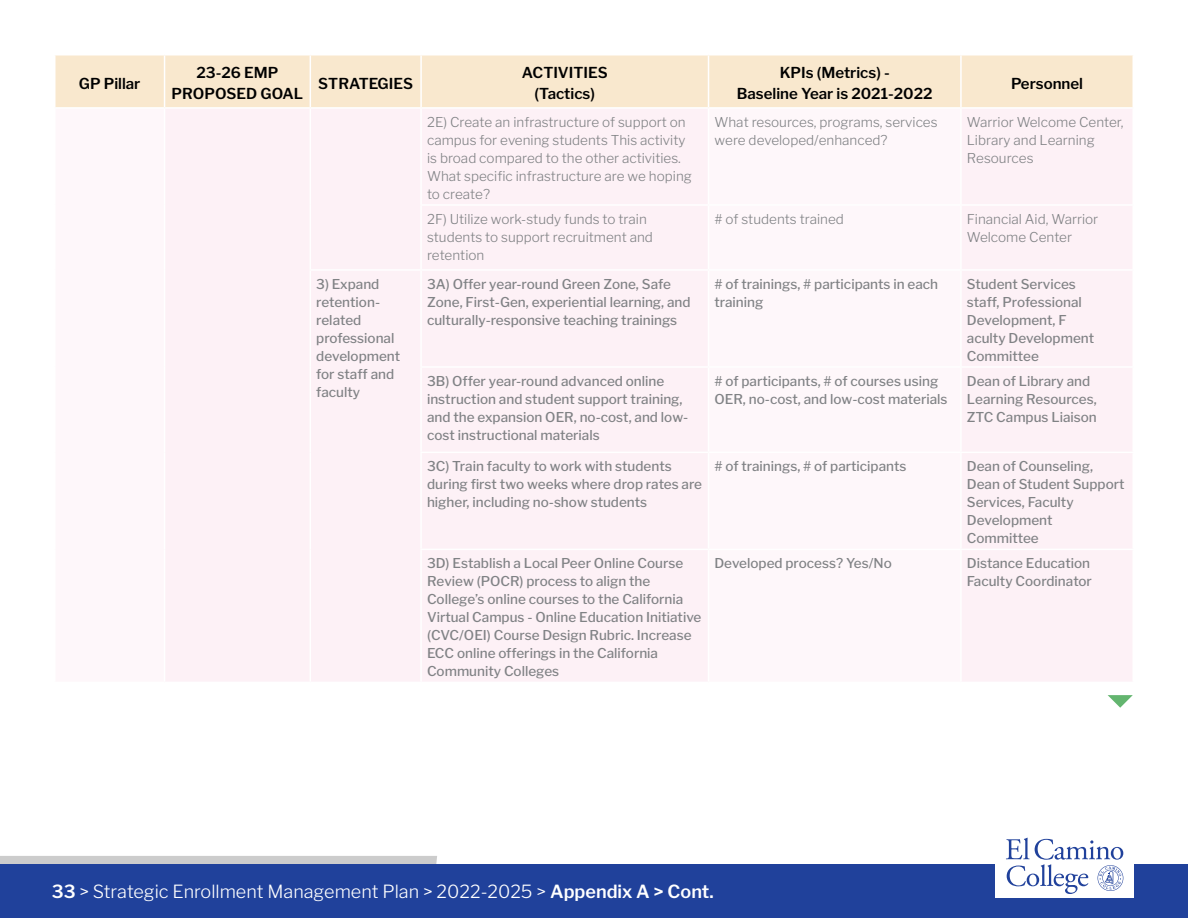
<style>
.page{position:relative;width:1188px;height:918px;background:#fff}
.page>*{position:absolute;margin:0;border:0;box-sizing:border-box;transform-origin:0 0}
.t1{font:300 18px "Libre Franklin";color:#fff}
.t2{font:600 15px/21px "Libre Franklin";color:#000;text-align:center}
.t3{font:500 13.5px/18px "Libre Franklin";color:#808285}
.t4{font:300 13.5px/18px "Libre Franklin";color:#808285}
.s1{font-weight:600}
</style>
<div class="page">
<div style="left:0;top:856px;width:437px;height:8px;background:#ccc"></div>
<div style="left:0;top:864px;width:1188px;height:54px;background:#20419b"></div>
<div style="left:995px;top:831px;width:139px;height:67px;background:#fff"></div>
<svg style="left:1006px;top:838px;width:117px;height:56px"></svg>
<div style="left:56px;top:56px;width:1076px;height:51px;background:#f9e8ce"></div>
<div style="left:165px;top:109px;width:967px;height:572px;background:#fdf1f6"></div>
<hr style="left:164px;top:55px;width:1px;height:52px;background:#fff">
<hr style="left:310px;top:55px;width:1px;height:52px;background:#fff">
<hr style="left:420px;top:55px;width:2px;height:52px;background:#fff">
<hr style="left:708px;top:55px;width:1px;height:52px;background:#fff">
<hr style="left:960px;top:55px;width:2px;height:52px;background:#fff">
<hr style="left:310px;top:109px;width:1px;height:96px;background:#fff">
<hr style="left:420px;top:109px;width:2px;height:95px;background:#fff">
<hr style="left:708px;top:109px;width:1px;height:95px;background:#fff">
<hr style="left:960px;top:109px;width:2px;height:95px;background:#fff">
<hr style="left:310px;top:205px;width:1px;height:64px;background:#fff">
<hr style="left:420px;top:204px;width:289px;height:2px;background:#fff">
<hr style="left:420px;top:206px;width:2px;height:63px;background:#fff">
<hr style="left:709px;top:204px;width:252px;height:2px;background:#fff">
<hr style="left:708px;top:206px;width:1px;height:63px;background:#fff">
<hr style="left:961px;top:204px;width:173px;height:2px;background:#fff">
<hr style="left:960px;top:206px;width:2px;height:63px;background:#fff">
<hr style="left:310px;top:269px;width:111px;height:2px;background:#fff">
<hr style="left:310px;top:271px;width:1px;height:96px;background:#fff">
<hr style="left:421px;top:269px;width:288px;height:2px;background:#fff">
<hr style="left:420px;top:271px;width:2px;height:95px;background:#fff">
<hr style="left:709px;top:269px;width:252px;height:2px;background:#fff">
<hr style="left:708px;top:271px;width:1px;height:95px;background:#fff">
<hr style="left:961px;top:269px;width:173px;height:2px;background:#fff">
<hr style="left:960px;top:271px;width:2px;height:95px;background:#fff">
<hr style="left:310px;top:367px;width:1px;height:85px;background:#fff">
<hr style="left:420px;top:366px;width:289px;height:2px;background:#fff">
<hr style="left:420px;top:368px;width:2px;height:84px;background:#fff">
<hr style="left:709px;top:366px;width:252px;height:2px;background:#fff">
<hr style="left:708px;top:368px;width:1px;height:84px;background:#fff">
<hr style="left:961px;top:366px;width:173px;height:2px;background:#fff">
<hr style="left:960px;top:368px;width:2px;height:84px;background:#fff">
<hr style="left:310px;top:452px;width:1px;height:97px;background:#fff">
<hr style="left:420px;top:452px;width:289px;height:1px;background:#fff">
<hr style="left:420px;top:453px;width:2px;height:96px;background:#fff">
<hr style="left:709px;top:452px;width:252px;height:1px;background:#fff">
<hr style="left:708px;top:453px;width:1px;height:96px;background:#fff">
<hr style="left:961px;top:452px;width:173px;height:1px;background:#fff">
<hr style="left:960px;top:453px;width:2px;height:96px;background:#fff">
<hr style="left:310px;top:549px;width:1px;height:133px;background:#fff">
<hr style="left:420px;top:549px;width:289px;height:1px;background:#fff">
<hr style="left:420px;top:550px;width:2px;height:132px;background:#fff">
<hr style="left:709px;top:549px;width:252px;height:1px;background:#fff">
<hr style="left:708px;top:550px;width:1px;height:132px;background:#fff">
<hr style="left:961px;top:549px;width:173px;height:1px;background:#fff">
<hr style="left:960px;top:550px;width:2px;height:132px;background:#fff">
<svg style="left:1108px;top:695px;width:25px;height:13px"></svg>
<p class="t2" style="left:79px;top:73px;width:63px">GP Pillar</p>
<p class="t2" style="left:172px;top:62px;width:133px">23-26 EMP<br>PROPOSED GOAL</p>
<p class="t2" style="left:318px;top:73px;width:96px">STRATEGIES</p>
<p class="t2" style="left:522px;top:62px;width:87px">ACTIVITIES (Tactics)</p>
<p class="t2" style="left:737px;top:62px;width:197px">KPIs (Metrics) -<br>Baseline Year is 2021-2022</p>
<p class="t2" style="left:1011px;top:73px;width:74px">Personnel</p>
<p class="t4" style="left:427px;top:113px;width:266px">2E) Create an infrastructure of support on campus for evening students This activity is broad compared to the other activities.<br>What specific infrastructure are we hoping to create?</p>
<p class="t4" style="left:715px;top:113px;width:225px">What resources, programs, services were developed/enhanced?</p>
<p class="t4" style="left:967px;top:113px;width:158px">Warrior Welcome Center,<br>Library and Learning<br>Resources</p>
<p class="t4" style="left:427px;top:210px;width:227px">2F) Utilize work-study funds to train students to support recruitment and retention</p>
<p class="t4" style="left:715px;top:210px;width:131px"># of students trained</p>
<p class="t4" style="left:967px;top:210px;width:133px">Financial Aid, Warrior<br>Welcome Center</p>
<p class="t3" style="left:316px;top:275px;width:85px">3) Expand retention&shy;related professional development for staff and faculty</p>
<p class="t3" style="left:427px;top:275px;width:265px">3A) Offer year-round Green Zone, Safe<br>Zone, First-Gen, experiential learning, and culturally-responsive teaching trainings</p>
<p class="t3" style="left:715px;top:275px;width:225px"># of trainings, # participants in each training</p>
<p class="t3" style="left:967px;top:275px;width:129px">Student Services staff, Professional<br>Development, F aculty Development<br>Committee</p>
<p class="t3" style="left:427px;top:372px;width:263px">3B) Offer year-round advanced online instruction and student support training, and the expansion OER, no-cost, and low&shy;cost instructional materials</p>
<p class="t3" style="left:714px;top:372px;width:235px"># of participants, # of courses using<br>OER, no-cost, and low-cost materials</p>
<p class="t3" style="left:967px;top:372px;width:131px">Dean of Library and<br>Learning Resources,<br>ZTC Campus Liaison</p>
<p class="t3" style="left:427px;top:457px;width:277px">3C) Train faculty to work with students during first two weeks where drop rates are higher, including no-show students</p>
<p class="t3" style="left:714px;top:457px;width:194px"># of trainings, # of participants</p>
<p class="t3" style="left:967px;top:457px;width:159px">Dean of Counseling,<br>Dean of Student Support<br>Services, Faculty<br>Development<br>Committee</p>
<p class="t3" style="left:427px;top:554px;width:276px">3D) Establish a Local Peer Online Course Review (POCR) process to align the College’s online courses to the California Virtual Campus - Online Education Initiative (CVC/OEI) Course Design Rubric. Increase ECC online offerings in the California Community Colleges</p>
<p class="t3" style="left:714px;top:554px;width:179px">Developed process? Yes/No</p>
<p class="t3" style="left:967px;top:554px;width:127px">Distance Education<br>Faculty Coordinator</p>
<h1 class="t1" style="left:52px;top:880px;width:663px"><span class="s1">33</span> &gt; Strategic Enrollment Management Plan &gt; 2022-2025 &gt; <span class="s1">Appendix A &gt; Cont.</span></h1>
</div>
